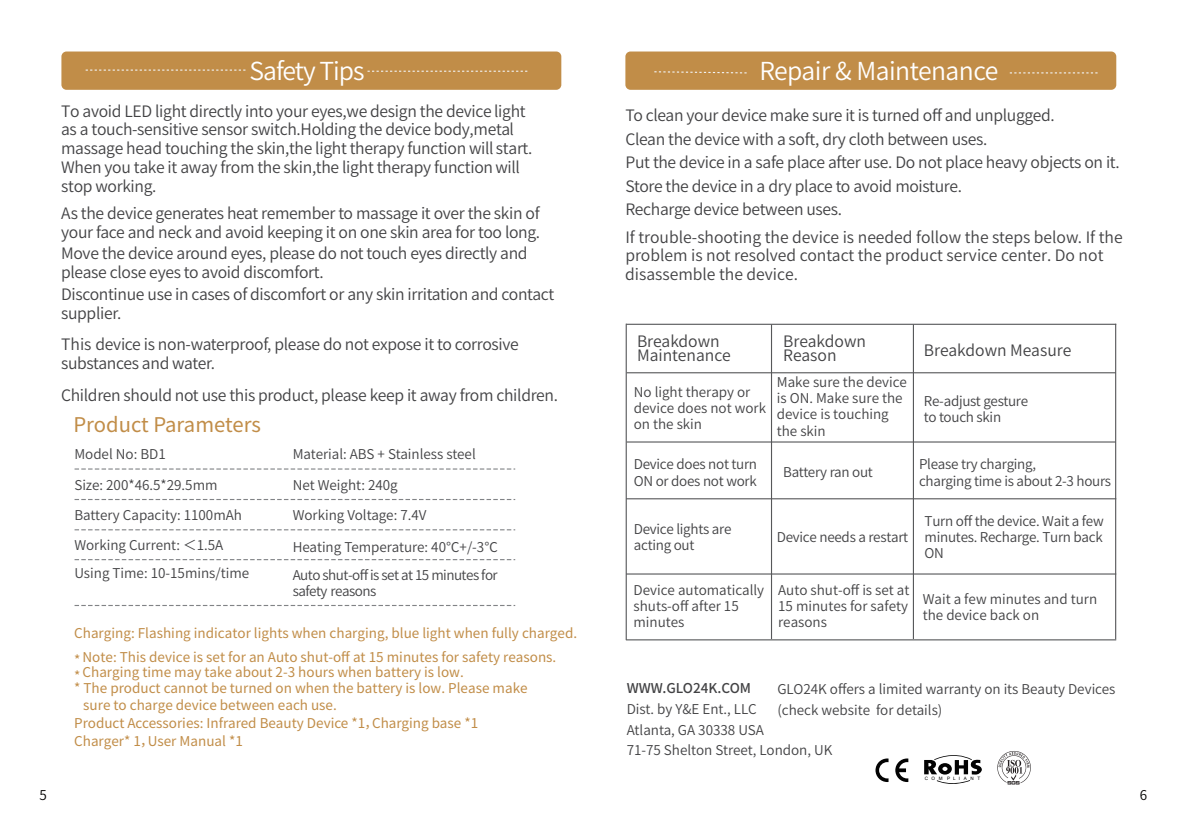
<style>
.page{position:relative;width:1187px;height:836px;background:#fff}
.page>*{position:absolute;margin:0;border:0;box-sizing:border-box;transform-origin:0 0}
.t1{font:24.75px "Source Han Sans CN";letter-spacing:-.03em;color:#fff}
.t2{font:20.25px "Source Han Sans CN";color:#c18d48}
.t3{font:15.75px/18.9px "Source Han Sans CN";letter-spacing:-.02em;color:#424244}
.t4{font:15.75px/18.7px "Source Han Sans CN";color:#424244}
.t5{font:13.5px/16.2px "Source Han Sans CN";color:#424244}
.t6{font:13.5px/16.2px "Source Han Sans CN";color:#c18d48}
.t7{font:13.5px/16.2px "Source Han Sans CN";letter-spacing:-.02em;color:#424244}
.t8{font:13.5px/28.1px "Source Han Sans CN";letter-spacing:-.035em;color:#424244}
.t9{font:500 13.5px "Source Han Sans CN";color:#424244}
.t10{font:13.5px "Source Han Sans CN";letter-spacing:-.04em;color:#424244}
.t11{font:13.5px "Source Han Sans CN";color:#050403}
.t12{font:4.5px "Arial";color:#030303}
</style>
<div class="page">
<div style="left:61px;top:51px;width:500px;height:39px;background:#c18d48;border-radius:5px"></div>
<div style="left:625px;top:51px;width:491px;height:39px;background:#c18d48;border-radius:5px"></div>
<svg style="left:75px;top:468px;width:440px;height:1px"></svg>
<svg style="left:75px;top:499px;width:440px;height:1px"></svg>
<svg style="left:75px;top:529px;width:440px;height:1px"></svg>
<svg style="left:75px;top:559px;width:440px;height:1px"></svg>
<svg style="left:75px;top:605px;width:440px;height:1px"></svg>
<hr style="left:626px;top:498px;width:490px;height:1px;background:#57585a">
<hr style="left:626px;top:441px;width:489px;height:1px;background:#57585a">
<hr style="left:626px;top:573px;width:490px;height:1px;background:#57585a">
<hr style="left:626px;top:639px;width:490px;height:1px;background:#57585a">
<hr style="left:625px;top:323px;width:1px;height:317px;background:#57585a">
<hr style="left:1114px;top:324px;width:2px;height:315px;background:#57585a">
<hr style="left:626px;top:324px;width:490px;height:1px;background:#57585a">
<hr style="left:626px;top:372px;width:489px;height:1px;background:#57585a">
<hr style="left:912px;top:324px;width:1px;height:315px;background:#57585a">
<hr style="left:771px;top:324px;width:1px;height:315px;background:#57585a">
<svg style="left:86px;top:70px;width:160px;height:1px"></svg>
<svg style="left:367px;top:71px;width:161px;height:1px"></svg>
<svg style="left:654px;top:71px;width:93px;height:3px"></svg>
<svg style="left:1009px;top:72px;width:88px;height:1px"></svg>
<svg style="left:924px;top:755px;width:57px;height:29px"></svg>
<svg style="left:875px;top:758px;width:33px;height:24px"></svg>
<svg style="left:997px;top:751px;width:33px;height:33px"></svg>
<h1 class="t1" style="left:249px;top:57px;width:117px">Safety Tips</h1>
<p class="t3" style="left:61px;top:102px;width:473px">To avoid LED light directly into your eyes,we design the device light as a touch-sensitive sensor switch.Holding the device body,metal massage head touching the skin,the light therapy function will start.<br>When you take it away from the skin,the light therapy function will stop working.</p>
<p class="t3" style="left:61px;top:204px;width:480px">As the device generates heat remember to massage it over the skin of your face and neck and avoid keeping it on one skin area for too long.<br>Move the device around eyes, please do not touch eyes directly and please close eyes to avoid discomfort.</p>
<p class="t3" style="left:61px;top:285px;width:494px">Discontinue use in cases of discomfort or any skin irritation and contact supplier.</p>
<p class="t3" style="left:61px;top:335px;width:459px">This device is non-waterproof, please do not expose it to corrosive substances and water.</p>
<p class="t3" style="left:61px;top:386px;width:498px">Children should not use this product, please keep it away from children.</p>
<p class="t2" style="left:73px;top:413px;width:189px">Product Parameters</p>
<p class="t5" style="left:74px;top:445px;width:93px">Model No: BD1</p>
<p class="t5" style="left:293px;top:445px;width:184px">Material: ABS + Stainless steel</p>
<p class="t5" style="left:74px;top:477px;width:145px">Size: 200*46.5*29.5mm</p>
<p class="t5" style="left:293px;top:477px;width:107px">Net Weight: 240g</p>
<p class="t5" style="left:74px;top:506px;width:169px">Battery Capacity: 1100mAh</p>
<p class="t5" style="left:293px;top:506px;width:135px">Working Voltage: 7.4V</p>
<p class="t5" style="left:74px;top:536px;width:150px">Working Current: ＜1.5A</p>
<p class="t8" style="left:293px;top:533px;width:207px">Heating Temperature: 40℃+/-3℃<br>Auto shut-offis set at 15 minutes for</p>
<p class="t10" style="left:293px;top:583px;width:85px">safety reasons</p>
<p class="t5" style="left:74px;top:565px;width:176px">Using Time: 10-15mins/time</p>
<p class="t6" style="left:74px;top:625px;width:504px">Charging: Flashing indicator lights when charging, blue light when fully charged.</p>
<p class="t6" style="left:74px;top:668px;width:8px">*</p>
<p class="t6" style="left:83px;top:648px;width:475px">Note: This device is set for an Auto shut-off at 15 minutes for safety reasons.</p>
<p class="t6" style="left:83px;top:680px;width:446px;text-indent:-9px">* The product cannot be turned on when the battery is low. Please make sure to charge device between each use.</p>
<p class="t6" style="left:74px;top:652px;width:8px">*</p>
<p class="t6" style="left:83px;top:664px;width:383px">Charging time may take about 2-3 hours when battery is low.</p>
<p class="t6" style="left:74px;top:714px;width:405px;line-height:17.6px">Product Accessories: Infrared Beauty Device *1，Charging base *1<br>Charger* 1，User Manual *1</p>
<h1 class="t1" style="left:759px;top:57px;width:240px">Repair &amp; Maintenance</h1>
<p class="t3" style="left:625px;top:104px;width:496px;line-height:23.4px">To clean your device make sure it is turned off and unplugged.<br>Clean the device with a soft, dry cloth between uses.<br>Put the device in a safe place after use. Do not place heavy objects on it.<br>Store the device in a dry place to avoid moisture.<br>Recharge device between uses.</p>
<p class="t4" style="left:625px;top:228px;width:499px">If trouble-shooting the device is needed follow the steps below. If the problem is not resolved contact the product service center. Do not disassemble the device.</p>
<p class="t4" style="left:637px;top:334px;width:95px;line-height:14.4px">Breakdown<br>Maintenance</p>
<p class="t4" style="left:783px;top:334px;width:84px;line-height:14.4px">Breakdown<br>Reason</p>
<p class="t4" style="left:923px;top:341px;width:149px">Breakdown Measure</p>
<p class="t5" style="left:633px;top:384px;width:134px">No light therapy or device does not work on the skin</p>
<p class="t5" style="left:776px;top:374px;width:132px">Make sure the device is ON. Make sure the device is touching the skin</p>
<p class="t7" style="left:633px;top:456px;width:125px">Device does not turn<br>ON or does not work</p>
<p class="t7" style="left:633px;top:521px;width:99px">Device lights are</p>
<p class="t7" style="left:783px;top:464px;width:91px">Battery ran out</p>
<p class="t7" style="left:776px;top:529px;width:133px">Device needs a restart</p>
<p class="t7" style="left:633px;top:537px;width:62px">acting out</p>
<p class="t7" style="left:923px;top:393px;width:106px">Re-adjust gesture to touch skin</p>
<p class="t7" style="left:919px;top:456px;width:193px">Please try charging,<br>charging time is about 2-3 hours</p>
<p class="t5" style="left:924px;top:513px;width:181px;text-align:justify">Turn off the device. Wait a few minutes. Recharge. Turn back ON</p>
<p class="t5" style="left:633px;top:582px;width:132px">Device automatically shuts-off after 15 minutes</p>
<p class="t5" style="left:778px;top:582px;width:133px;text-align:justify">Auto shut-off is set at 15 minutes for safety reasons</p>
<p class="t5" style="left:922px;top:591px;width:176px">Wait a few minutes and turn the device back on</p>
<p class="t9" style="left:626px;top:680px;width:126px">WWW.GLO24K.COM</p>
<p class="t5" style="left:626px;top:698px;width:207px;line-height:20.7px">Dist. by Y&amp;E Ent., LLC<br>Atlanta, GA 30338 USA<br>71-75 Shelton Street, London, UK</p>
<p class="t5" style="left:777px;top:679px;width:339px;line-height:20.7px">GLO24K offers a limited warranty on its Beauty Devices (check website for details)</p>
<p class="t12" style="left:924px;top:775px;width:57px">C O M PLI A N T</p>
<p class="t11" style="left:39px;top:787px;width:9px">5</p>
<p class="t11" style="left:1139px;top:787px;width:9px">6</p>
</div>
